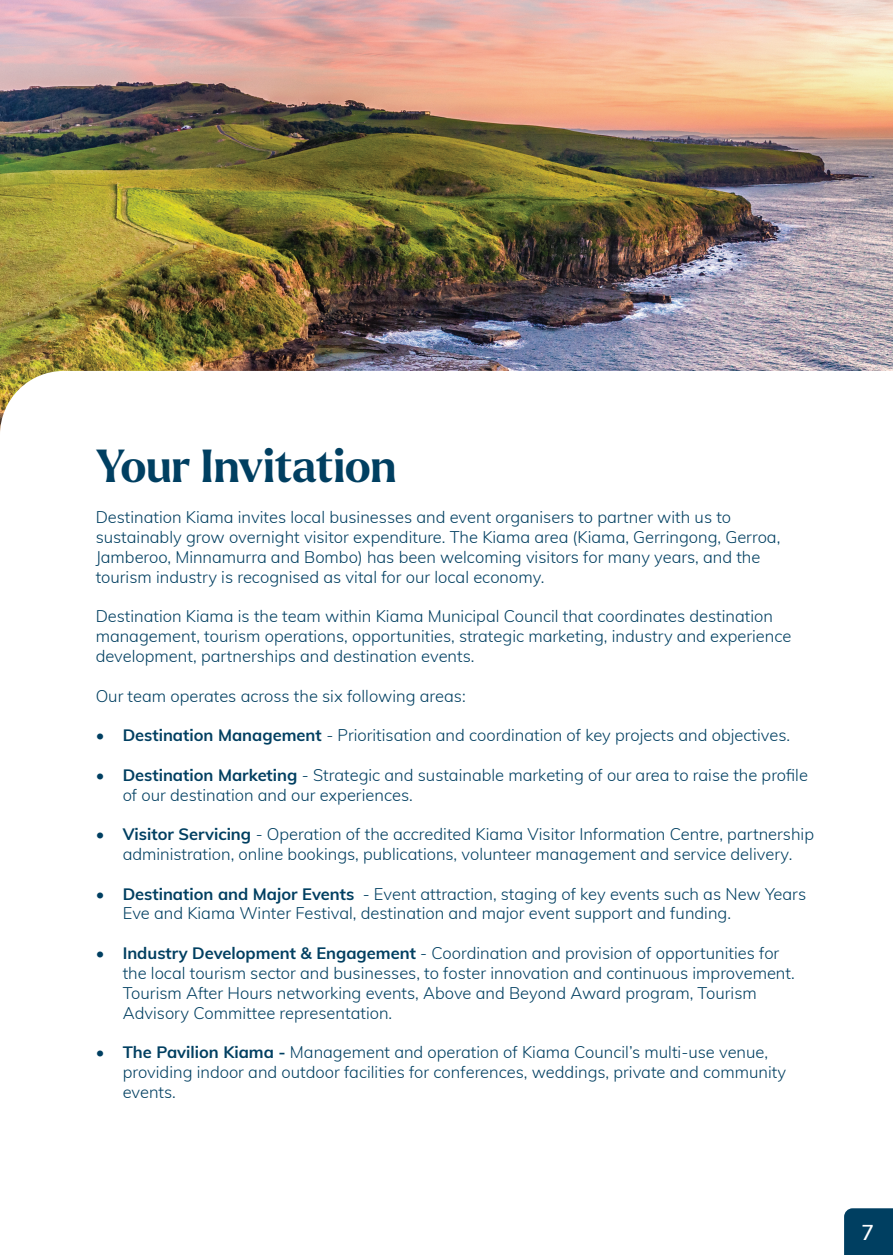
<style>
.page{position:relative;width:893px;height:1255px;background:#fff}
.page>*{position:absolute;margin:0;border:0;box-sizing:border-box;transform-origin:0 0}
.t1{font:700 45px "Larken";color:#003f61}
.t2{font:600 21px "Muli";color:#fff}
.t3{font:300 16.5px/19.8px "Muli";color:#003f61}
.s1{font-weight:700}
</style>
<div class="page">
<img style="left:0;top:0;width:893px;height:371px">
<div style="left:844px;top:1208px;width:49px;height:46px;background:#003f61"></div>
<p class="t1" style="left:96px;top:436px;width:302px">Your Invitation</p>
<p class="t3" style="left:96px;top:506px;width:686px">Destination Kiama invites local businesses and event organisers to partner with us to sustainably grow overnight visitor expenditure. The Kiama area (Kiama, Gerringong, Gerroa, Jamberoo, Minnamurra and Bombo) has been welcoming visitors for many years, and the tourism industry is recognised as vital for our local economy.</p>
<p class="t3" style="left:96px;top:605px;width:697px">Destination Kiama is the team within Kiama Municipal Council that coordinates destination management, tourism operations, opportunities, strategic marketing, industry and experience development, partnerships and destination events.</p>
<p class="t3" style="left:96px;top:685px;width:371px">Our team operates across the six following areas:</p>
<p class="t3" style="left:96px;top:724px;width:696px"><span class="s1">• Destination Management</span> - Prioritisation and coordination of key projects and objectives.</p>
<p class="t3" style="left:123px;top:764px;width:687px;text-indent:-27px"><span class="s1">• Destination Marketing</span> - Strategic and sustainable marketing of our area to raise the profile of our destination and our experiences.</p>
<p class="t3" style="left:96px;top:823px;width:720px;text-align:center"><span class="s1">• Visitor Servicing</span> - Operation of the accredited Kiama Visitor Information Centre, partnership administration, online bookings, publications, volunteer management and service delivery.</p>
<p class="t3" style="left:123px;top:883px;width:685px;text-indent:-27px"><span class="s1">• Destination and Major Events</span> - Event attraction, staging of key events such as New Years<br>Eve and Kiama Winter Festival, destination and major event support and funding.</p>
<p class="t3" style="left:123px;top:942px;width:674px;text-indent:-27px"><span class="s1">• Industry Development &amp; Engagement</span> - Coordination and provision of opportunities for the local tourism sector and businesses, to foster innovation and continuous improvement.<br>Tourism After Hours networking events, Above and Beyond Award program, Tourism Advisory Committee representation.</p>
<p class="t3" style="left:123px;top:1041px;width:665px;text-indent:-27px"><span class="s1">• The Pavilion Kiama -</span> Management and operation of Kiama Council’s multi-use venue, providing indoor and outdoor facilities for conferences, weddings, private and community events.</p>
<p class="t2" style="left:861px;top:1217px;width:14px">7</p>
</div>
